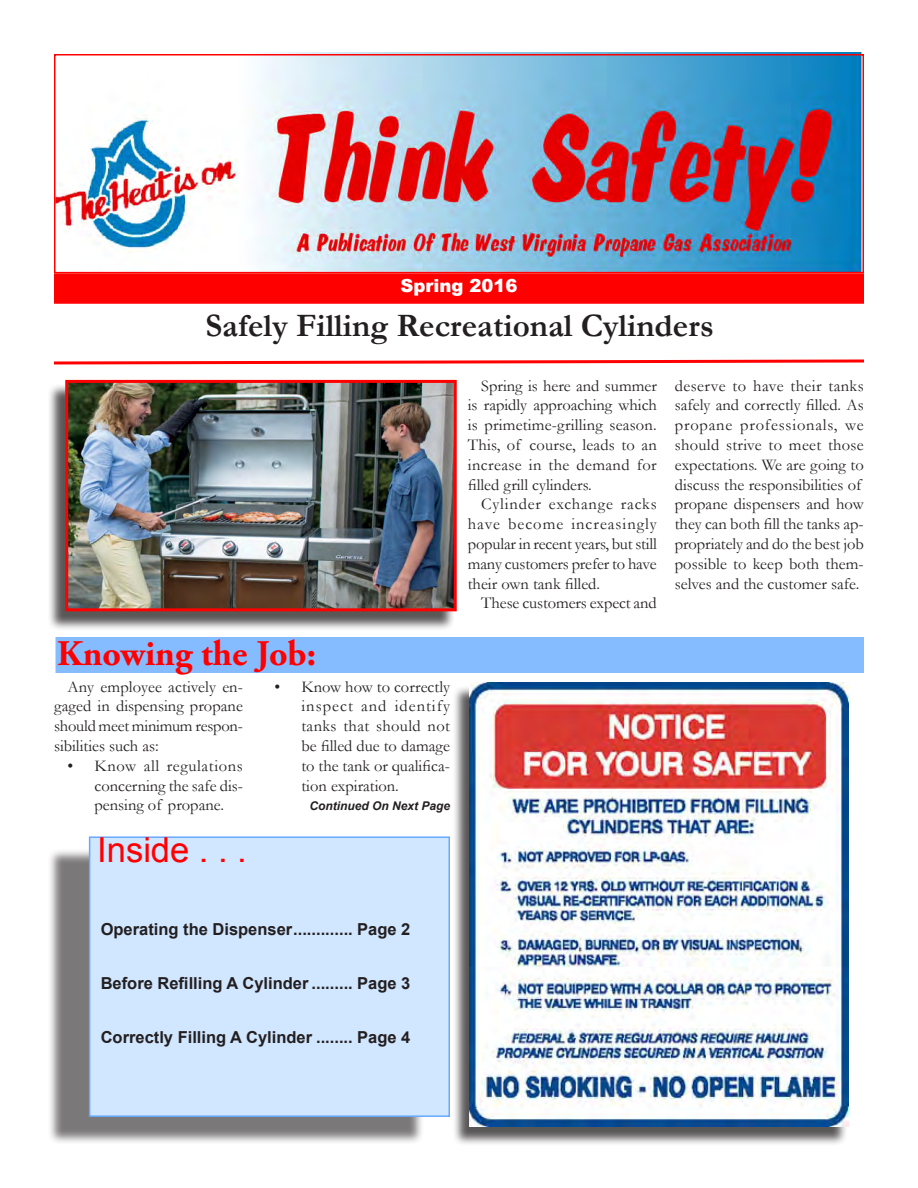
<style>
.page{position:relative;width:918px;height:1188px;background:#fff}
.page>*{position:absolute;margin:0;border:0;box-sizing:border-box;transform-origin:0 0}
.Headline{font:700 36px "Adobe Garamond Pro";color:#f00}
.t1{font:34.5px "Arial";color:#f00}
.Headline-2{font:700 33px "Garamond";color:#231f20}
.t2{font:900 18px "Arial";color:#fff}
.Body_Text{font:16.5px/19.8px "Garamond";color:#231f20;text-align:justify}
.t3{font:700 16.5px "Arial";color:#231f20}
.t4{font:italic 700 12px "Arial";color:#231f20}
</style>
<div class="page">
<img style="left:57px;top:53px;width:805px;height:217px">
<div style="left:54px;top:54px;width:810px;height:219px;border:2px solid #f00"></div>
<div style="left:47px;top:849px;width:377px;height:296px;background:#231f20;opacity:.6"></div>
<div style="left:90px;top:837px;width:359px;height:279px;background:#d1e6ff"></div>
<div style="left:89px;top:836px;width:361px;height:281px;border:2px solid #6af"></div>
<div style="left:55px;top:274px;width:808px;height:29px;background:#f00"></div>
<div style="left:54px;top:273px;width:810px;height:31px;border:2px solid #f00"></div>
<svg style="left:54px;top:359px;width:810px;height:6px"></svg>
<div style="left:56px;top:638px;width:807px;height:34px;background:#85bbff"></div>
<div style="left:56px;top:637px;width:808px;height:36px;border:2px solid #85bbff"></div>
<div style="left:452px;top:685px;width:396px;height:462px;background:#231f20;opacity:.75"></div>
<img style="left:470px;top:682px;width:379px;height:445px">
<div style="left:47px;top:383px;width:408px;height:248px;background:#231f20;opacity:.75"></div>
<img style="left:69px;top:384px;width:384px;height:223px">
<div style="left:65px;top:380px;width:392px;height:231px;border:3px solid #f00"></div>
<p class="t2" style="left:400px;top:272px;width:119px">Spring 2016</p>
<p class="Headline-2" style="left:205px;top:306px;width:510px">Safely Filling Recreational Cylinders</p>
<p class="Headline" style="left:57px;top:632px;width:261px">Knowing the Job:</p>
<p class="Body_Text" style="left:54px;top:676px;width:191px;text-indent:13px">Any employee actively en&shy;gaged in dispensing propane should meet minimum respon&shy;sibilities such as:</p>
<p class="Body_Text" style="left:94px;top:756px;width:150px;text-indent:-27px">• Know all regulations concerning the safe dis&shy;pensing of propane.</p>
<p class="t1" style="left:97px;top:827px;width:151px">Inside . . .</p>
<p class="Body_Text" style="left:302px;top:676px;width:150px;text-indent:-27px">• Know how to correctly inspect and identify tanks that should not be filled due to damage to the tank or qualifica&shy;tion expiration.</p>
<p class="t4" style="left:309px;top:798px;width:142px">Continued On Next Page</p>
<p class="Body_Text" style="left:468px;top:375px;width:191px;text-indent:13px">Spring is here and summer is rapidly approaching which is primetime-grilling season.<br>This, of course, leads to an increase in the demand for filled grill cylinders.</p>
<p class="Body_Text" style="left:468px;top:494px;width:191px;text-indent:13px">Cylinder exchange racks have become increasingly popular in recent years, but still many customers prefer to have their own tank filled.</p>
<p class="Body_Text" style="left:481px;top:593px;width:177px">These customers expect and</p>
<p class="Body_Text" style="left:675px;top:375px;width:191px;text-align:left">deserve to have their tanks safely and correctly filled. As propane professionals, we should strive to meet those expectations. We are going to discuss the responsibilities of propane dispensers and how they can both fill the tanks ap&shy;propriately and do the best job possible to keep both them&shy;selves and the customer safe.</p>
<p class="t3" style="left:101px;top:918px;width:311px">Operating the Dispenser............. Page 2</p>
<p class="t3" style="left:101px;top:972px;width:311px">Before Refilling A Cylinder ......... Page 3</p>
<p class="t3" style="left:101px;top:1026px;width:311px">Correctly Filling A Cylinder ........ Page 4</p>
</div>
